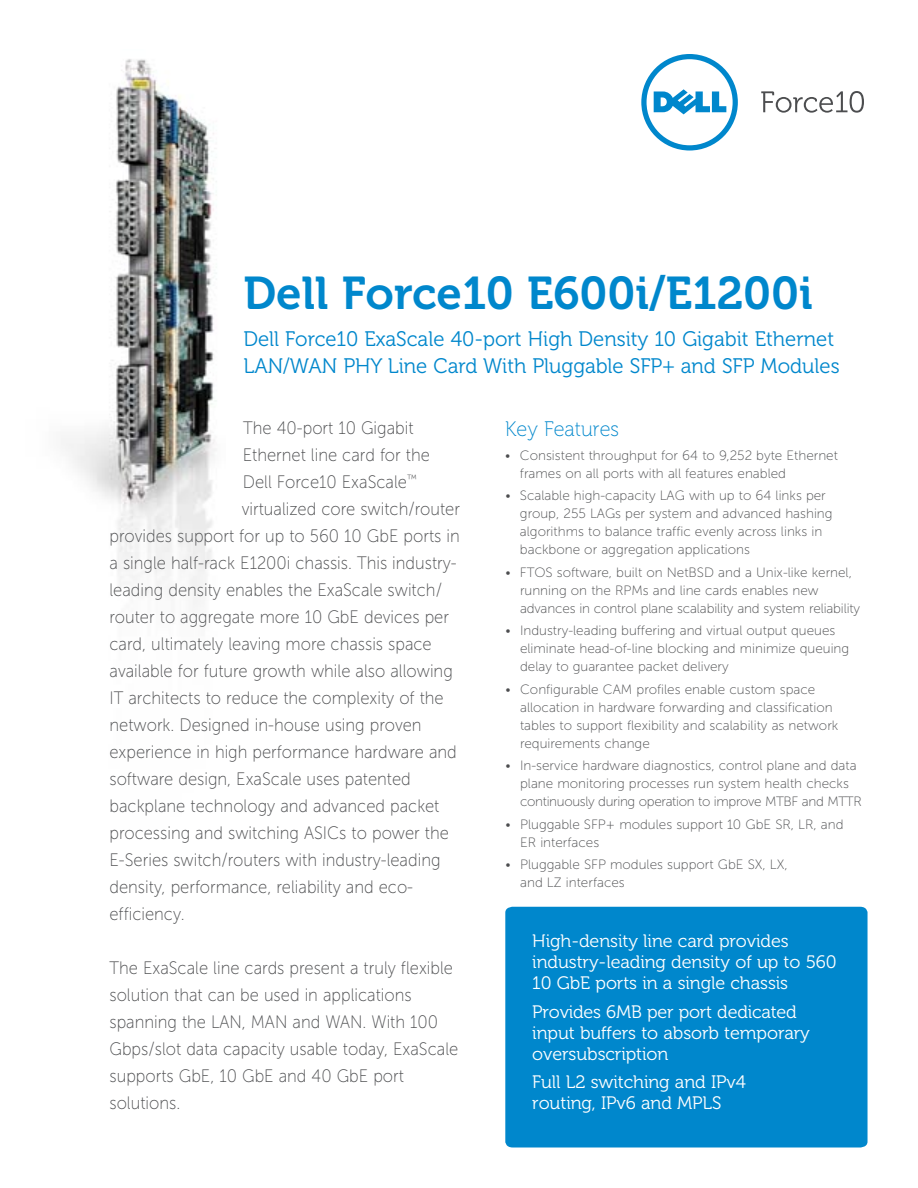
<style>
.page{position:relative;width:918px;height:1188px;background:#fff}
.page>*{position:absolute;margin:0;border:0;box-sizing:border-box;transform-origin:0 0}
.t1{font:45.75px "Museo For Dell 700";color:#0087cc}
.t2{font:21px/27px "Museo For Dell 300";color:#0087cc}
.t3{font:21px "Museo For Dell 100";color:#0087cc;scale:.95 1}
.t4{font:18px/27px "Museo Sans For Dell 100";color:#4c4d4f;scale:.92 1}
.t5{font:18px/21px "Museo For Dell 300";letter-spacing:-.005em;color:#fff}
.t6{font:13.5px/18px "Museo Sans For Dell 100";color:#4c4d4f}
</style>
<div class="page">
<svg style="left:641px;top:54px;width:97px;height:97px"></svg>
<svg style="left:761px;top:91px;width:103px;height:22px"></svg>
<img style="left:61px;top:59px;width:156px;height:546px">
<div style="left:505px;top:907px;width:363px;height:241px;background:#0087cc"></div>
<h1 class="t1" style="left:243px;top:267px;width:571px">Dell Force10 E600i/E1200i</h1>
<h2 class="t2" style="left:243px;top:326px;width:598px">Dell Force10 ExaScale 40-port High Density 10 Gigabit Ethernet<br>LAN/WAN PHY Line Card With Pluggable SFP+ and SFP Modules</h2>
<h3 class="t4" style="left:243px;top:414px;width:187px">The 40-port 10 Gigabit</h3>
<h3 class="t4" style="left:243px;top:441px;width:205px">Ethernet line card for the</h3>
<h3 class="t4" style="left:243px;top:468px;width:191px">Dell Force10 ExaScale<sup>™</sup></h3>
<h3 class="t4" style="left:242px;top:495px;width:239px">virtualized core switch/router</h3>
<h3 class="t4" style="left:110px;top:522px;width:382px">provides support for up to 560 10 GbE ports in</h3>
<h3 class="t4" style="left:110px;top:549px;width:379px">a single half-rack E1200i chassis. This industry-</h3>
<h3 class="t4" style="left:110px;top:576px;width:363px">leading density enables the ExaScale switch/</h3>
<h3 class="t4" style="left:110px;top:603px;width:371px">router to aggregate more 10 GbE devices per</h3>
<h3 class="t4" style="left:110px;top:630px;width:352px">card, ultimately leaving more chassis space</h3>
<h3 class="t4" style="left:110px;top:657px;width:375px">available for future growth while also allowing</h3>
<h3 class="t4" style="left:110px;top:684px;width:365px">IT architects to reduce the complexity of the</h3>
<h3 class="t4" style="left:110px;top:711px;width:341px">network. Designed in-house using proven</h3>
<h3 class="t4" style="left:110px;top:738px;width:379px">experience in high performance hardware and</h3>
<h3 class="t4" style="left:110px;top:765px;width:329px">software design, ExaScale uses patented</h3>
<h3 class="t4" style="left:110px;top:792px;width:360px">backplane technology and advanced packet</h3>
<h3 class="t4" style="left:110px;top:819px;width:371px">processing and switching ASICs to power the</h3>
<h3 class="t4" style="left:110px;top:846px;width:361px">E-Series switch/routers with industry-leading</h3>
<h3 class="t4" style="left:110px;top:873px;width:332px">density, performance, reliability and eco-</h3>
<h3 class="t4" style="left:110px;top:900px;width:83px">efficiency.</h3>
<h3 class="t4" style="left:110px;top:954px;width:381px">The ExaScale line cards present a truly flexible solution that can be used in applications spanning the LAN, MAN and WAN. With 100<br>Gbps/slot data capacity usable today, ExaScale supports GbE, 10 GbE and 40 GbE port solutions.</h3>
<h2 class="t3" style="left:505px;top:418px;width:121px">Key Features</h2>
<p class="t6" style="left:520px;top:446px;width:320px;text-indent:-15px">• Consistent throughput for 64 to 9,252 byte Ethernet frames on all ports with all features enabled</p>
<p class="t6" style="left:520px;top:487px;width:314px;text-indent:-15px">• Scalable high-capacity LAG with up to 64 links per group, 255 LAGs per system and advanced hashing algorithms to balance traffic evenly across links in backbone or aggregation applications</p>
<p class="t6" style="left:520px;top:563px;width:342px;text-indent:-15px">• FTOS software, built on NetBSD and a Unix-like kernel, running on the RPMs and line cards enables new advances in control plane scalability and system reliability</p>
<p class="t6" style="left:520px;top:622px;width:331px;text-indent:-15px">• Industry-leading buffering and virtual output queues eliminate head-of-line blocking and minimize queuing delay to guarantee packet delivery</p>
<p class="t6" style="left:520px;top:680px;width:320px;text-indent:-15px">• Configurable CAM profiles enable custom space allocation in hardware forwarding and classification tables to support flexibility and scalability as network requirements change</p>
<p class="t6" style="left:520px;top:757px;width:343px;text-indent:-15px">• In-service hardware diagnostics, control plane and data plane monitoring processes run system health checks continuously during operation to improve MTBF and MTTR</p>
<p class="t6" style="left:520px;top:815px;width:325px;text-indent:-15px">• Pluggable SFP+ modules support 10 GbE SR, LR, and<br>ER interfaces</p>
<p class="t6" style="left:520px;top:856px;width:269px;text-indent:-15px">• Pluggable SFP modules support GbE SX, LX, and LZ interfaces</p>
<h3 class="t5" style="left:532px;top:931px;width:306px">High-density line card provides industry-leading density of up to 560<br>10 GbE ports in a single chassis</h3>
<h3 class="t5" style="left:532px;top:1001px;width:279px">Provides 6MB per port dedicated input buffers to absorb temporary oversubscription</h3>
<h3 class="t5" style="left:532px;top:1072px;width:215px">Full L2 switching and IPv4 routing, IPv6 and MPLS</h3>
</div>
